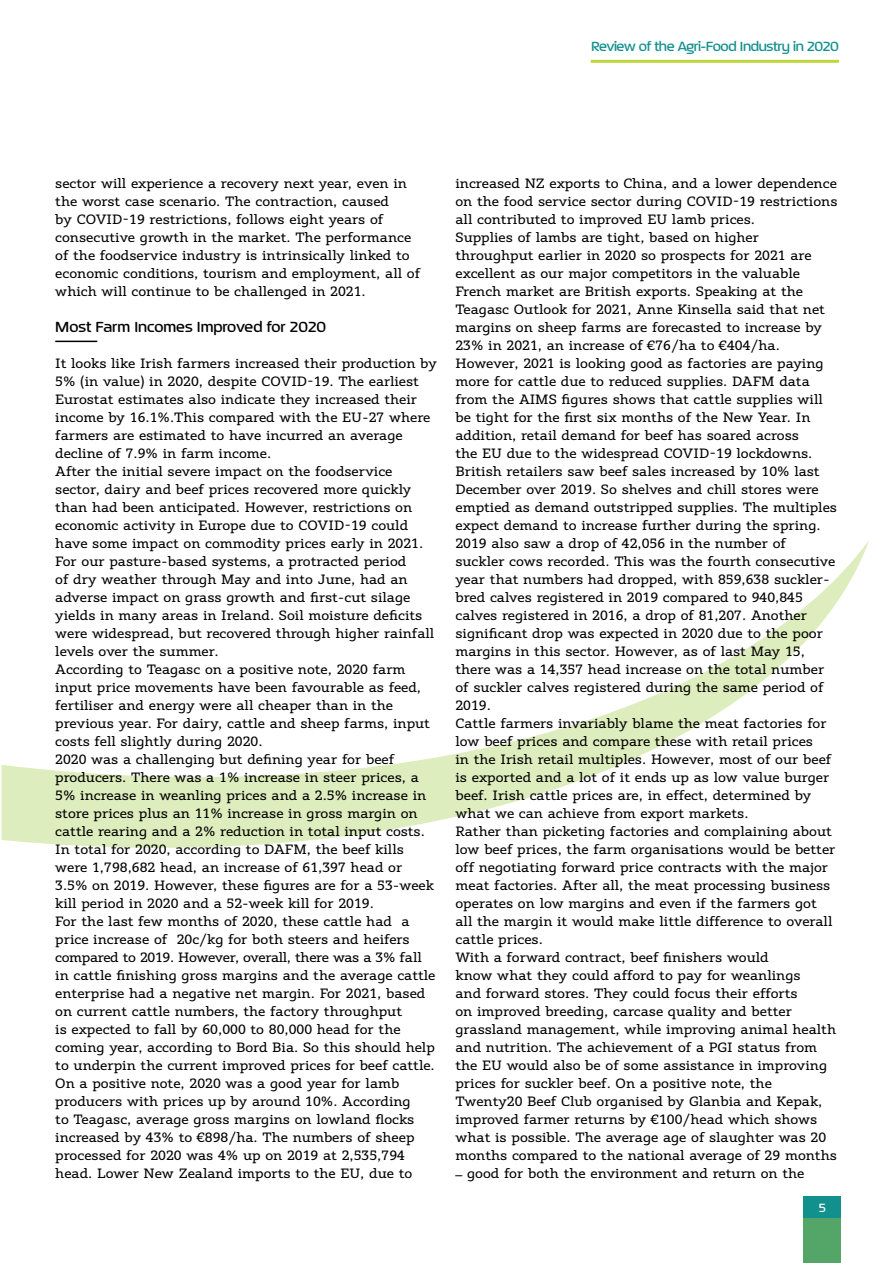
<style>
.page{position:relative;width:893px;height:1263px;background:#fff}
.page>*{position:absolute;margin:0;border:0;box-sizing:border-box;transform-origin:0 0}
.t1{font:500 16.5px "September";color:#000}
.t2{font:500 15px "September";letter-spacing:-.025em;color:#12908e}
.t3{font:13.5px/18px "Vaccine";color:#000}
.t4{font:500 13.5px "September";color:#fff}
</style>
<div class="page">
<div style="left:804px;top:1196px;width:37px;height:21px;background:#12908e"></div>
<div style="left:804px;top:1219px;width:37px;height:44px;background:#53a668"></div>
<hr style="left:591px;top:60px;width:248px;height:3px;background:#bed73d">
<svg style="left:1px;top:541px;width:868px;height:307px"></svg>
<hr style="left:55px;top:341px;width:42px;height:1px;background:#000">
<p class="t2" style="left:591px;top:37px;width:249px">Review of the Agri-Food Industry in 2020</p>
<p class="t3" style="left:55px;top:174px;width:366px">sector will experience a recovery next year, even in the worst case scenario. The contraction, caused<br>by COVID-19 restrictions, follows eight years of consecutive growth in the market. The performance of the foodservice industry is intrinsically linked to economic conditions, tourism and employment, all of which will continue to be challenged in 2021.</p>
<p class="t1" style="left:55px;top:316px;width:272px">Most Farm Incomes Improved for 2020</p>
<p class="t3" style="left:55px;top:354px;width:383px">It looks like Irish farmers increased their production by 5% (in value) in 2020, despite COVID-19. The earliest Eurostat estimates also indicate they increased their income by 16.1%.This compared with the EU-27 where farmers are estimated to have incurred an average decline of 7.9% in farm income.<br>After the initial severe impact on the foodservice sector, dairy and beef prices recovered more quickly than had been anticipated. However, restrictions on economic activity in Europe due to COVID-19 could have some impact on commodity prices early in 2021.<br>For our pasture-based systems, a protracted period<br>of dry weather through May and into June, had an adverse impact on grass growth and first-cut silage yields in many areas in Ireland. Soil moisture deficits were widespread, but recovered through higher rainfall levels over the summer.<br>According to Teagasc on a positive note, 2020 farm input price movements have been favourable as feed, fertiliser and energy were all cheaper than in the previous year. For dairy, cattle and sheep farms, input costs fell slightly during 2020.<br>2020 was a challenging but defining year for beef producers. There was a 1% increase in steer prices, a 5% increase in weanling prices and a 2.5% increase in store prices plus an 11% increase in gross margin on cattle rearing and a 2% reduction in total input costs.<br>In total for 2020, according to DAFM, the beef kills were 1,798,682 head, an increase of 61,397 head or 3.5% on 2019. However, these figures are for a 53-week kill period in 2020 and a 52-week kill for 2019.<br>For the last few months of 2020, these cattle had a price increase of 20c/kg for both steers and heifers compared to 2019. However, overall, there was a 3% fall in cattle finishing gross margins and the average cattle enterprise had a negative net margin. For 2021, based on current cattle numbers, the factory throughput<br>is expected to fall by 60,000 to 80,000 head for the coming year, according to Bord Bia. So this should help to underpin the current improved prices for beef cattle.<br>On a positive note, 2020 was a good year for lamb producers with prices up by around 10%. According<br>to Teagasc, average gross margins on lowland flocks increased by 43% to €898/ha. The numbers of sheep processed for 2020 was 4% up on 2019 at 2,535,794 head. Lower New Zealand imports to the EU, due to</p>
<p class="t3" style="left:455px;top:174px;width:383px">increased NZ exports to China, and a lower dependence on the food service sector during COVID-19 restrictions all contributed to improved EU lamb prices.<br>Supplies of lambs are tight, based on higher throughput earlier in 2020 so prospects for 2021 are excellent as our major competitors in the valuable French market are British exports. Speaking at the Teagasc Outlook for 2021, Anne Kinsella said that net margins on sheep farms are forecasted to increase by 23% in 2021, an increase of €76/ha to €404/ha.<br>However, 2021 is looking good as factories are paying more for cattle due to reduced supplies. DAFM data from the AIMS figures shows that cattle supplies will be tight for the first six months of the New Year. In addition, retail demand for beef has soared across<br>the EU due to the widespread COVID-19 lockdowns.<br>British retailers saw beef sales increased by 10% last December over 2019. So shelves and chill stores were emptied as demand outstripped supplies. The multiples expect demand to increase further during the spring.<br>2019 also saw a drop of 42,056 in the number of suckler cows recorded. This was the fourth consecutive year that numbers had dropped, with 859,638 suckler&shy;bred calves registered in 2019 compared to 940,845 calves registered in 2016, a drop of 81,207. Another significant drop was expected in 2020 due to the poor margins in this sector. However, as of last May 15, there was a 14,357 head increase on the total number of suckler calves registered during the same period of 2019.<br>Cattle farmers invariably blame the meat factories for low beef prices and compare these with retail prices<br>in the Irish retail multiples. However, most of our beef is exported and a lot of it ends up as low value burger beef. Irish cattle prices are, in effect, determined by what we can achieve from export markets.<br>Rather than picketing factories and complaining about low beef prices, the farm organisations would be better off negotiating forward price contracts with the major meat factories. After all, the meat processing business operates on low margins and even if the farmers got<br>all the margin it would make little difference to overall cattle prices.<br>With a forward contract, beef finishers would<br>know what they could afford to pay for weanlings<br>and forward stores. They could focus their efforts<br>on improved breeding, carcase quality and better grassland management, while improving animal health and nutrition. The achievement of a PGI status from the EU would also be of some assistance in improving prices for suckler beef. On a positive note, the Twenty20 Beef Club organised by Glanbia and Kepak, improved farmer returns by €100/head which shows what is possible. The average age of slaughter was 20 months compared to the national average of 29 months _ good for both the environment and return on the</p>
<p class="t4" style="left:819px;top:1199px;width:9px">5</p>
</div>
